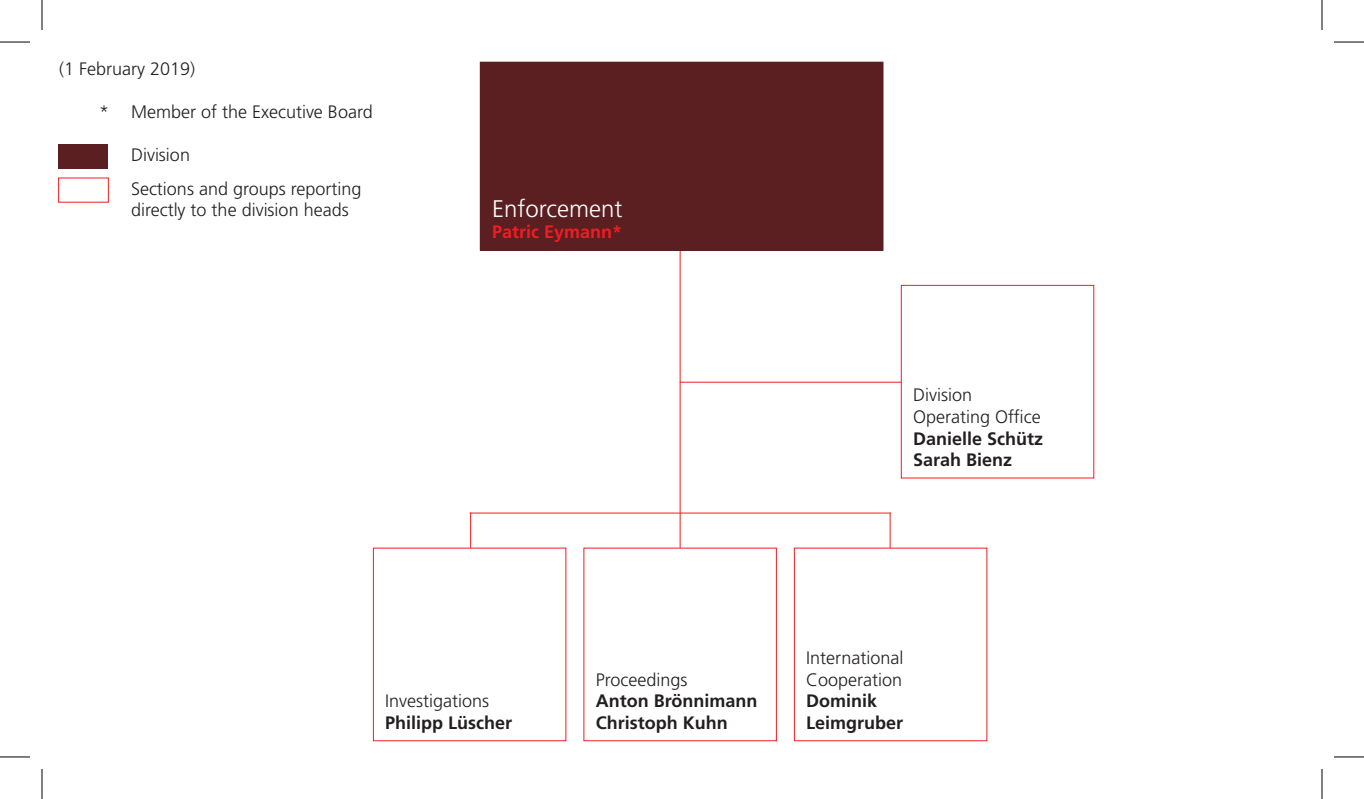
<style>
.page{position:relative;width:1364px;height:799px;background:#fff}
.page>*{position:absolute;margin:0;border:0;box-sizing:border-box;transform-origin:0 0}
.Bereich_Titel_Weiss{font:300 24px "Frutiger LT Std";color:#fff}
.Legende{font:300 18px "Frutiger LT Std";color:#231f20}
.Titel_Normal{font:300 18px/21.6px "Frutiger LT Std";color:#231f20}
.Name_Normal{font:700 18px/21.6px "Frutiger LT Std";color:#231f20}
.Bereich_Name_Rot{font:700 18px "Frutiger LT Std";color:#ee1d23}
.s1{font-weight:700}
</style>
<div class="page">
<hr style="left:680px;top:238px;width:1px;height:360px;background:#ee1d23">
<div style="left:480px;top:62px;width:403px;height:188px;background:#5c1f21"></div>
<div style="left:480px;top:62px;width:403px;height:189px;border:1px solid #5c1f21"></div>
<div style="left:59px;top:144px;width:49px;height:24px;background:#5c1f21"></div>
<div style="left:58px;top:177px;width:51px;height:26px;border:1px solid #ee1d23"></div>
<hr style="left:470px;top:512px;width:421px;height:1px;background:#ee1d23">
<hr style="left:470px;top:512px;width:1px;height:101px;background:#ee1d23">
<hr style="left:890px;top:512px;width:1px;height:101px;background:#ee1d23">
<div style="left:373px;top:548px;width:193px;height:192px;background:#fff"></div>
<div style="left:373px;top:547px;width:193px;height:194px;border:1px solid #ee1d23"></div>
<div style="left:583px;top:547px;width:194px;height:194px;border:1px solid #ee1d23"></div>
<div style="left:794px;top:548px;width:193px;height:192px;background:#fff"></div>
<div style="left:794px;top:547px;width:193px;height:194px;border:1px solid #ee1d23"></div>
<hr style="left:680px;top:381px;width:244px;height:1px;background:#ee1d23">
<div style="left:901px;top:285px;width:193px;height:193px;background:#fff"></div>
<div style="left:901px;top:285px;width:193px;height:193px;border:1px solid #ee1d23"></div>
<hr style="left:0;top:42px;width:30px;height:1px;background:#000">
<hr style="left:1334px;top:42px;width:30px;height:1px;background:#000">
<hr style="left:0;top:756px;width:30px;height:1px;background:#000">
<hr style="left:1334px;top:756px;width:30px;height:1px;background:#000">
<hr style="left:42px;top:0;width:1px;height:30px;background:#000">
<hr style="left:42px;top:768px;width:1px;height:30px;background:#000">
<hr style="left:1322px;top:0;width:1px;height:30px;background:#000">
<hr style="left:1322px;top:768px;width:1px;height:30px;background:#000">
<p class="Legende" style="left:59px;top:58px;width:138px">(1 February 2019)</p>
<p class="Legende" style="left:99px;top:101px;width:275px">* Member of the Executive Board</p>
<p class="Legende" style="left:131px;top:145px;width:61px">Division</p>
<p class="Legende" style="left:131px;top:178px;width:232px">Sections and groups reporting</p>
<p class="Legende" style="left:131px;top:200px;width:219px">directly to the division heads</p>
<p class="Bereich_Titel_Weiss" style="left:492px;top:195px;width:132px">Enforcement</p>
<p class="Bereich_Name_Rot" style="left:492px;top:221px;width:132px">Patric Eymann*</p>
<p class="Titel_Normal" style="left:913px;top:384px;width:129px">Division<br>Operating Office</p>
<p class="Name_Normal" style="left:913px;top:427px;width:132px">Danielle Schütz<br>Sarah Bienz</p>
<p class="Titel_Normal" style="left:385px;top:690px;width:106px">Investigations</p>
<p class="Name_Normal" style="left:385px;top:711px;width:129px">Philipp Lüscher</p>
<p class="Titel_Normal" style="left:596px;top:668px;width:93px">Proceedings</p>
<p class="Name_Normal" style="left:596px;top:690px;width:163px">Anton Brönnimann<br>Christoph Kuhn</p>
<p class="Titel_Normal" style="left:806px;top:647px;width:99px">International<br>Cooperation<br><span class="s1">Dominik<br>Leimgruber</span></p>
</div>
